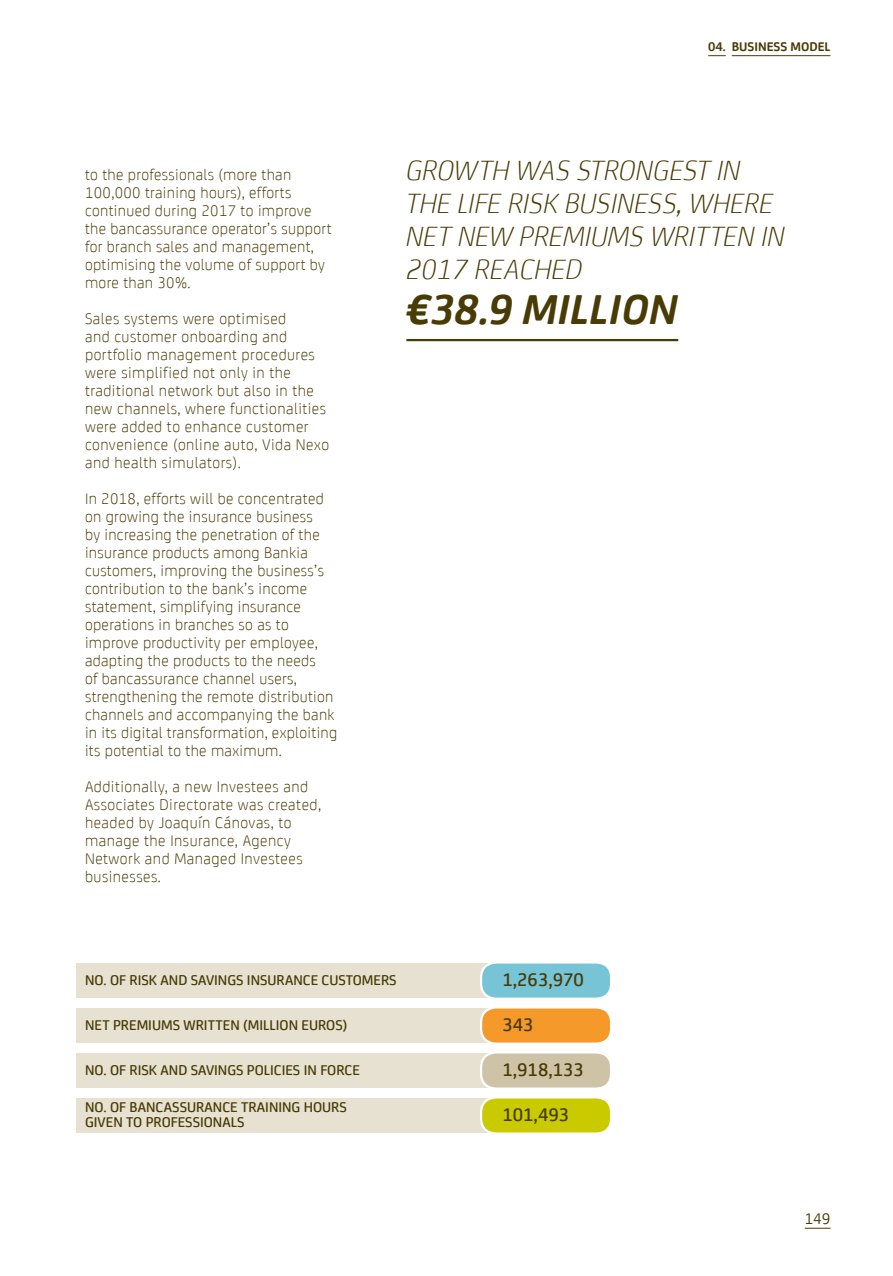
<style>
.page{position:relative;width:893px;height:1276px;background:#fff}
.page>*{position:absolute;margin:0;border:0;box-sizing:border-box;transform-origin:0 0}
.t1{font:italic 700 45px "Bankia";color:#483b05}
.t2{font:italic 300 30px/33px "Bankia";color:#483b05}
.t3{font:500 19.65px "Bankia";color:#483b05}
.t4{font:300 16.5px/18px "Bankia";letter-spacing:.02em;color:#483b05}
.t5{font:16.5px "Bankia";color:#483b05}
.t6{font:500 15.15px/15.1px "Bankia";color:#483b05}
.t7{font:700 13.5px "Bankia";color:#483b05}
</style>
<div class="page">
<svg style="left:805px;top:1227px;width:25px;height:1px"></svg>
<hr style="left:406px;top:339px;width:272px;height:2px;background:#483b05">
<div style="left:77px;top:963px;width:519px;height:35px;background:#e7e1d1"></div>
<div style="left:77px;top:1008px;width:519px;height:34px;background:#e7e1d1"></div>
<div style="left:77px;top:1053px;width:519px;height:34px;background:#e7e1d1"></div>
<div style="left:77px;top:1098px;width:519px;height:34px;background:#e7e1d1"></div>
<svg style="left:479px;top:963px;width:131px;height:170px"></svg>
<svg style="left:708px;top:55px;width:18px;height:1px"></svg>
<hr style="left:732px;top:55px;width:98px;height:1px;background:#483b05">
<p class="t7" style="left:708px;top:37px;width:124px">04. BUSINESS MODEL</p>
<p class="t4" style="left:85px;top:164px;width:248px">to the professionals (more than<br>100,000 training hours), efforts continued during 2017 to improve the bancassurance operator’s support for branch sales and management, optimising the volume of support by more than 30%.</p>
<p class="t4" style="left:85px;top:309px;width:246px">Sales systems were optimised<br>and customer onboarding and portfolio management procedures were simplified not only in the traditional network but also in the new channels, where functionalities were added to enhance customer convenience (online auto, Vida Nexo and health simulators).</p>
<p class="t4" style="left:85px;top:489px;width:254px">In 2018, efforts will be concentrated on growing the insurance business<br>by increasing the penetration of the insurance products among Bankia customers, improving the business’s contribution to the bank’s income statement, simplifying insurance operations in branches so as to improve productivity per employee, adapting the products to the needs<br>of bancassurance channel users, strengthening the remote distribution channels and accompanying the bank in its digital transformation, exploiting its potential to the maximum.</p>
<p class="t4" style="left:85px;top:777px;width:237px">Additionally, a new Investees and<br>Associates Directorate was created, headed by Joaquín Cánovas, to manage the Insurance, Agency<br>Network and Managed Investees businesses.</p>
<h2 class="t2" style="left:406px;top:152px;width:380px">GROWTH WAS STRONGEST IN<br>THE LIFE RISK BUSINESS, WHERE<br>NET NEW PREMIUMS WRITTEN IN<br>2017 REACHED</h2>
<h1 class="t1" style="left:406px;top:275px;width:274px">€38.9 MILLION</h1>
<p class="t6" style="left:85px;top:972px;width:313px">NO. OF RISK AND SAVINGS INSURANCE CUSTOMERS</p>
<p class="t6" style="left:85px;top:1016px;width:264px">NET PREMIUMS WRITTEN (MILLION EUROS)</p>
<p class="t6" style="left:85px;top:1061px;width:276px">NO. OF RISK AND SAVINGS POLICIES IN FORCE</p>
<p class="t6" style="left:85px;top:1098px;width:263px">NO. OF BANCASSURANCE TRAINING HOURS<br>GIVEN TO PROFESSIONALS</p>
<p class="t3" style="left:502px;top:965px;width:83px">1,263,970</p>
<p class="t3" style="left:502px;top:1010px;width:33px">343</p>
<p class="t3" style="left:502px;top:1055px;width:83px">1,918,133</p>
<p class="t3" style="left:502px;top:1100px;width:68px">101,493</p>
<p class="t5" style="left:805px;top:1206px;width:27px">149</p>
</div>
